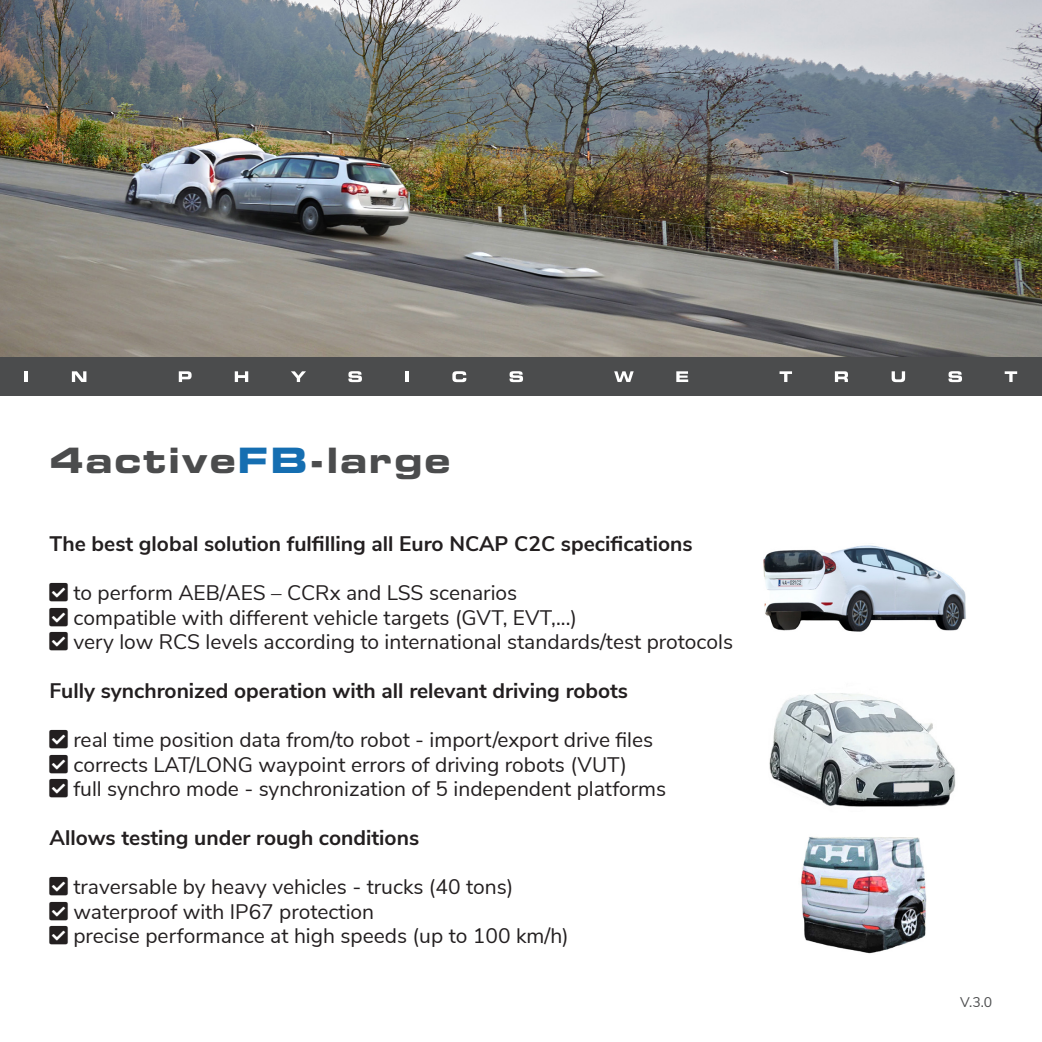
<style>
.page{position:relative;width:1042px;height:1042px;background:#fff}
.page>*{position:absolute;margin:0;border:0;box-sizing:border-box;transform-origin:0 0}
.t1{font:35px "Eurostile Bold Extended Two";letter-spacing:.05em;color:#4b4c4d}
.Absatzformat_1{font:21px "Nunito Sans";color:#231f20}
.t2{font:700 21px "Nunito Sans";color:#231f20}
.t3{font:14px "Nunito Sans";color:#4b4c4d}
.s1{color:#156eb1}
</style>
<div class="page">
<img style="left:0;top:0;width:1042px;height:357px">
<div style="left:0;top:357px;width:1042px;height:39px;background:#4b4c4d"></div>
<svg style="left:25px;top:371px;width:3px;height:11px"></svg>
<svg style="left:72px;top:371px;width:14px;height:11px"></svg>
<svg style="left:179px;top:371px;width:13px;height:11px"></svg>
<svg style="left:235px;top:371px;width:13px;height:11px"></svg>
<svg style="left:291px;top:371px;width:15px;height:11px"></svg>
<svg style="left:348px;top:371px;width:14px;height:11px"></svg>
<hr style="left:405px;top:371px;width:4px;height:11px;background:#fff">
<svg style="left:452px;top:371px;width:14px;height:11px"></svg>
<svg style="left:509px;top:371px;width:14px;height:11px"></svg>
<svg style="left:614px;top:371px;width:20px;height:11px"></svg>
<svg style="left:676px;top:371px;width:12px;height:11px"></svg>
<svg style="left:779px;top:371px;width:13px;height:11px"></svg>
<svg style="left:835px;top:371px;width:13px;height:11px"></svg>
<svg style="left:891px;top:371px;width:14px;height:11px"></svg>
<svg style="left:948px;top:371px;width:14px;height:11px"></svg>
<svg style="left:1004px;top:371px;width:13px;height:11px"></svg>
<img style="left:769px;top:693px;width:187px;height:114px">
<img style="left:800px;top:837px;width:127px;height:117px">
<img style="left:763px;top:545px;width:203px;height:87px">
<p class="t1" style="left:50px;top:435px;width:402px">4active<span class="s1">FB</span>-large</p>
<p class="t2" style="left:50px;top:528px;width:644px">The best global solution fulfilling all Euro NCAP C2C specifications</p>
<p class="Absatzformat_1" style="left:50px;top:578px;width:469px">▲❑◆ to perform AEB/AES – CCRx and LSS scenarios</p>
<p class="Absatzformat_1" style="left:50px;top:602px;width:529px">▲❑◆ compatible with different vehicle targets (GVT, EVT,...)</p>
<p class="Absatzformat_1" style="left:50px;top:627px;width:685px">▲❑◆ very low RCS levels according to international standards/test protocols</p>
<p class="t2" style="left:50px;top:675px;width:580px">Fully synchronized operation with all relevant driving robots</p>
<p class="Absatzformat_1" style="left:50px;top:725px;width:605px">▲❑◆ real time position data from/to robot - import/export drive files</p>
<p class="Absatzformat_1" style="left:50px;top:749px;width:579px">▲❑◆ corrects LAT/LONG waypoint errors of driving robots (VUT)</p>
<p class="Absatzformat_1" style="left:50px;top:774px;width:618px">▲❑◆ full synchro mode - synchronization of 5 independent platforms</p>
<p class="t2" style="left:50px;top:822px;width:371px">Allows testing under rough conditions</p>
<p class="Absatzformat_1" style="left:50px;top:872px;width:465px">▲❑◆ traversable by heavy vehicles - trucks (40 tons)</p>
<p class="Absatzformat_1" style="left:50px;top:896px;width:326px">▲❑◆ waterproof with IP67 protection</p>
<p class="Absatzformat_1" style="left:50px;top:921px;width:521px">▲❑◆ precise performance at high speeds (up to 100 km/h)</p>
<p class="t3" style="left:960px;top:991px;width:34px">V.3.0</p>
</div>
